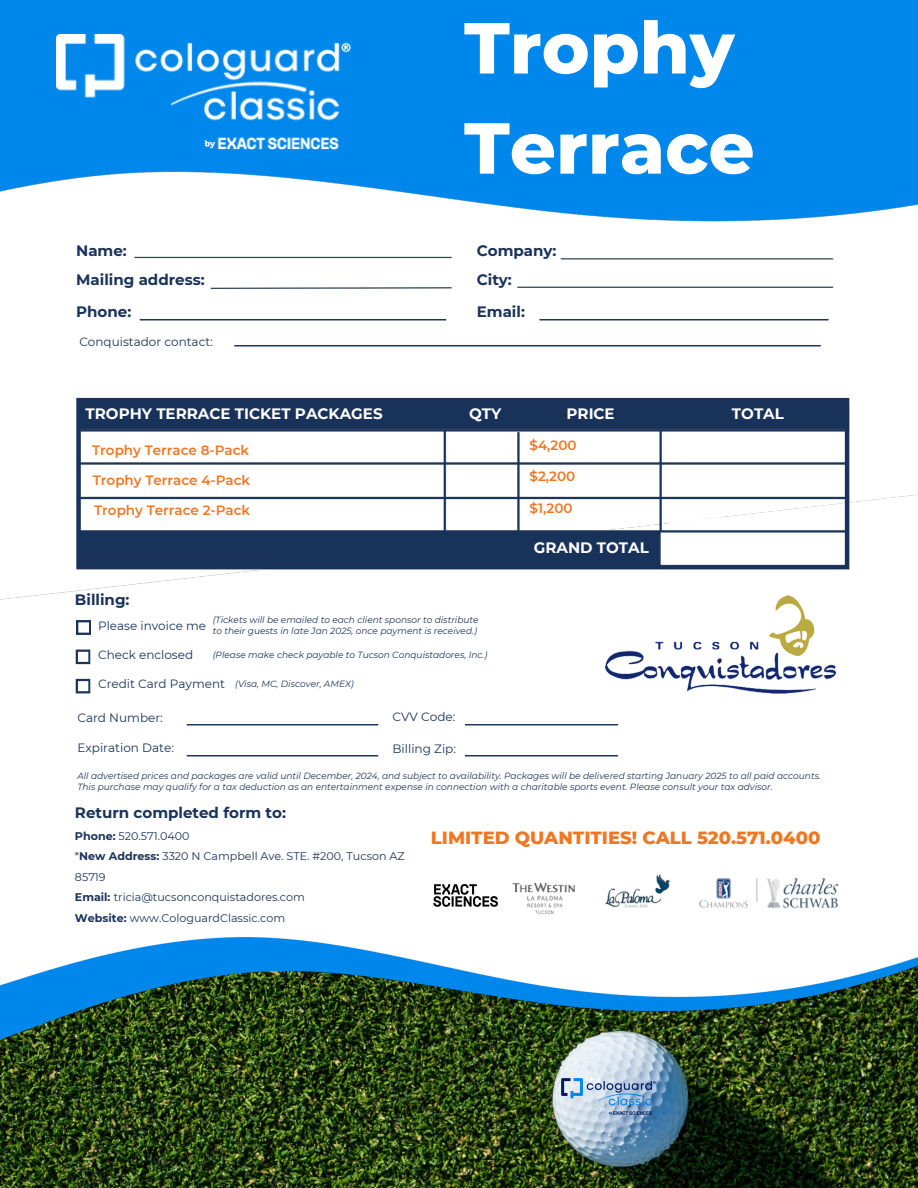
<style>
.page{position:relative;width:918px;height:1188px;background:#fff}
.page>*{position:absolute;margin:0;border:0;box-sizing:border-box;transform-origin:0 0}
.t1{font:800 72px/100.2px "Montserrat";color:#fff}
.t2{font:800 18px "Montserrat";color:#f17621}
.t3{font:700 15px/29.2px "Montserrat";color:#1a335a}
.t4{font:700 15px "Montserrat";color:#fff}
.t5{font:600 13.5px "Montserrat";color:#f17621}
.t6{font:12px "Montserrat";color:#1a335a}
.t7{font:11.1px/20.4px "Montserrat";color:#1a335a}
.t8{font:italic 9px/11.2px "Montserrat";color:#1a335a}
.s1{font-weight:700}
</style>
<div class="page">
<img style="left:0;top:1048px;width:918px;height:140px">
<img style="left:139px;top:319px;width:308px;height:1px">
<img style="left:234px;top:345px;width:587px;height:1px">
<img style="left:539px;top:320px;width:290px;height:1px">
<img style="left:0;top:0;width:918px;height:289px">
<img style="left:0;top:397px;width:918px;height:651px">
<img style="left:57px;top:35px;width:293px;height:115px">
<img style="left:76px;top:620px;width:15px;height:15px">
<img style="left:69px;top:642px;width:29px;height:59px">
<img style="left:183px;top:725px;width:198px;height:1px">
<img style="left:183px;top:755px;width:198px;height:1px">
<img style="left:462px;top:724px;width:159px;height:1px">
<img style="left:462px;top:755px;width:159px;height:1px">
<img style="left:486px;top:873px;width:401px;height:45px">
<img style="left:566px;top:588px;width:308px;height:124px">
<img style="left:541px;top:1058px;width:131px;height:77px">
<img style="left:425px;top:875px;width:83px;height:42px">
<h4 class="t3" style="left:76px;top:236px;width:130px">Name:<br>Mailing address:</h4>
<h4 class="t3" style="left:76px;top:297px;width:57px">Phone:</h4>
<h5 class="t6" style="left:79px;top:334px;width:135px">Conquistador contact:</h5>
<p class="t1" style="left:464px;top:-2px;width:292px">Trophy<br>Terrace</p>
<p class="t3" style="left:477px;top:236px;width:81px">Company:<br>City:</p>
<p class="t3" style="left:477px;top:297px;width:50px">Email:</p>
<p class="t4" style="left:86px;top:404px;width:299px">TROPHY TERRACE TICKET PACKAGES</p>
<h6 class="t4" style="left:469px;top:404px;width:34px">QTY</h6>
<p class="t4" style="left:567px;top:404px;width:50px">PRICE</p>
<p class="t5" style="left:92px;top:442px;width:158px">Trophy Terrace 8-Pack</p>
<h1 class="t5" style="left:530px;top:437px;width:48px">$4,200</h1>
<h1 class="t5" style="left:530px;top:468px;width:47px">$2,200</h1>
<h1 class="t5" style="left:530px;top:500px;width:44px">$1,200</h1>
<p class="t5" style="left:93px;top:472px;width:159px">Trophy Terrace 4-Pack</p>
<p class="t5" style="left:94px;top:502px;width:158px">Trophy Terrace 2-Pack</p>
<h4 class="t3" style="left:75px;top:585px;width:56px">Billing:</h4>
<h5 class="t8" style="left:213px;top:614px;width:267px">(Tickets will be emailed to each client sponsor to distribute to their guests in late Jan 2025, once payment is received.)</h5>
<h5 class="t8" style="left:213px;top:650px;width:276px">(Please make check payable to Tucson Conquistadores, Inc.)</h5>
<h3 class="t6" style="left:98px;top:618px;width:110px">Please invoice me</h3>
<h3 class="t6" style="left:98px;top:647px;width:97px">Check enclosed</h3>
<h3 class="t6" style="left:98px;top:677px;width:128px">Credit Card Payment</h3>
<h5 class="t8" style="left:235px;top:678px;width:120px">(Visa, MC, Discover, AMEX)</h5>
<p class="t6" style="left:77px;top:711px;width:87px">Card Number:</p>
<p class="t6" style="left:77px;top:740px;width:98px">Expiration Date:</p>
<h4 class="t6" style="left:393px;top:709px;width:64px">CVV Code:</h4>
<p class="t6" style="left:393px;top:741px;width:65px">Billing Zip:</p>
<h3 class="t4" style="left:534px;top:538px;width:117px">GRAND TOTAL</h3>
<h3 class="t4" style="left:732px;top:404px;width:53px">TOTAL</h3>
<h3 class="t8" style="left:77px;top:770px;width:745px">All advertised prices and packages are valid until December, 2024, and subject to availability. Packages will be delivered starting January 2025 to all paid accounts.<br>This purchase may qualify for a tax deduction as an entertainment expense in connection with a charitable sports event. Please consult your tax advisor.</h3>
<p class="t3" style="left:75px;top:798px;width:213px">Return completed form to:</p>
<p class="t7" style="left:75px;top:826px;width:331px"><span class="s1">Phone:</span> 520.571.0400<br>*<span class="s1">New Address:</span> 3320 N Campbell Ave. STE. #200, Tucson AZ<br>85719<br><span class="s1">Email:</span> tricia@tucsonconquistadores.com<br><span class="s1">Website:</span> www.CologuardClassic.com</p>
<h6 class="t2" style="left:431px;top:826px;width:391px">LIMITED QUANTITIES! CALL 520.571.0400</h6>
</div>
